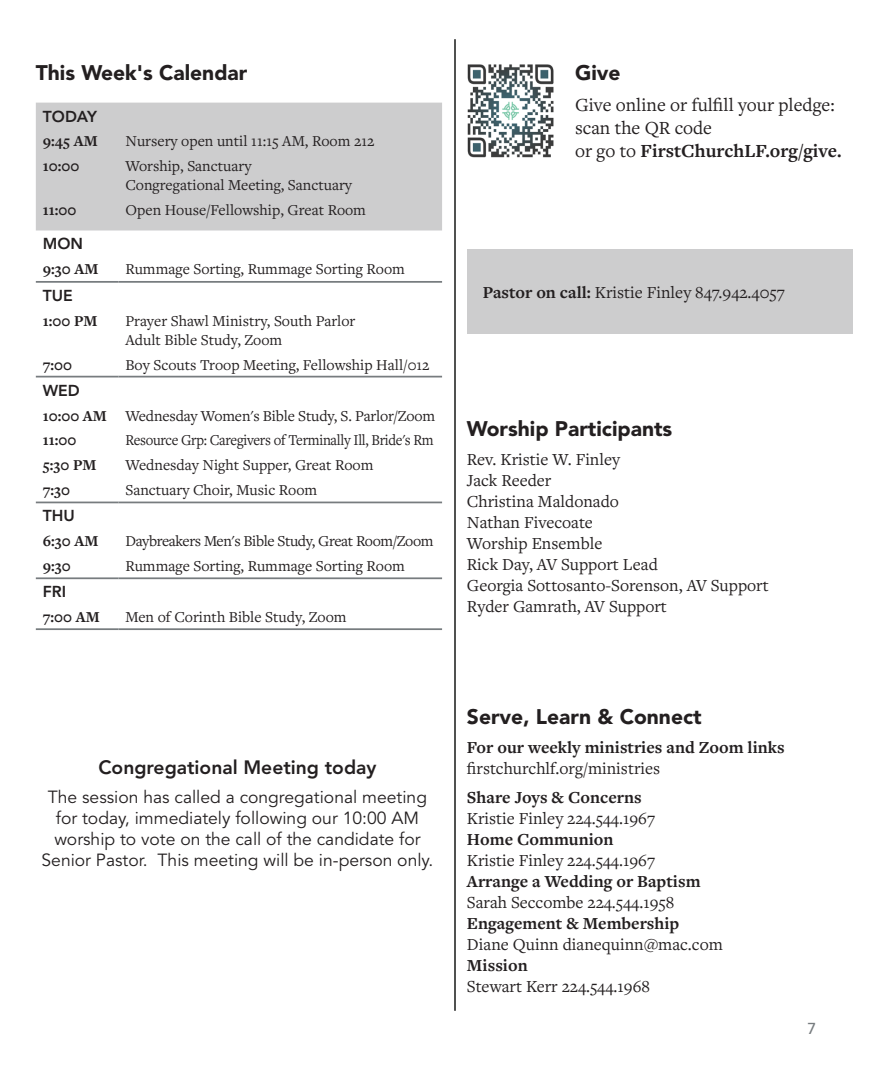
<style>
.page{position:relative;width:882px;height:1071px;background:#fff}
.page>*{position:absolute;margin:0;border:0;box-sizing:border-box;transform-origin:0 0}
.liturgy_heading{font:900 21px "Avenir LT Std";color:#231f20}
.t1{font:19.25px/23.1px "Freight Text Pro";color:#231f20}
.t2{font:800 19.25px "Avenir LT Std";color:#231f20}
.Leader{font:17.5px/21px "Freight Text Pro";color:#231f20}
.t3{font:17.5px/21px "Avenir LT Std";color:#231f20;text-align:center}
.t4{font:700 17.5px/21px "Freight Text Pro";color:#231f20}
.t5{font:15.75px/18.9px "Freight Text Pro";color:#231f20}
.t6{font:700 15.75px "Freight Text Pro";color:#231f20}
.t7{font:15.75px "Freight Text Pro";letter-spacing:-.02em;color:#231f20;scale:.93 1}
.t8{font:15.75px "Freight Text Pro";letter-spacing:-.025em;color:#231f20}
.t9{font:800 15.75px "Avenir LT Std";color:#231f20}
.t10{font:500 15.75px "Avenir LT Std";color:#777c7f}
.s1{font-weight:700}
.s2{font-weight:400}
</style>
<div class="page">
<div style="left:36px;top:103px;width:406px;height:128px;background:#cdcdce"></div>
<hr style="left:36px;top:281px;width:82px;height:2px;background:#777c7f">
<hr style="left:118px;top:281px;width:324px;height:2px;background:#777c7f">
<hr style="left:36px;top:376px;width:82px;height:1px;background:#777c7f">
<hr style="left:118px;top:376px;width:324px;height:1px;background:#777c7f">
<hr style="left:36px;top:502px;width:82px;height:1px;background:#777c7f">
<hr style="left:118px;top:502px;width:324px;height:1px;background:#777c7f">
<hr style="left:36px;top:577px;width:82px;height:2px;background:#777c7f">
<hr style="left:118px;top:577px;width:324px;height:2px;background:#777c7f">
<hr style="left:36px;top:628px;width:82px;height:2px;background:#777c7f">
<hr style="left:118px;top:628px;width:324px;height:2px;background:#777c7f">
<img style="left:467px;top:64px;width:87px;height:94px">
<hr style="left:454px;top:39px;width:2px;height:972px;background:#383938">
<div style="left:467px;top:249px;width:385px;height:85px;background:#cdcdce"></div>
<p class="liturgy_heading" style="left:36px;top:60px;width:213px">This Week's Calendar</p>
<p class="t9" style="left:43px;top:107px;width:56px">TODAY</p>
<p class="t6" style="left:43px;top:131px;width:57px">9:45 AM</p>
<p class="t5" style="left:125px;top:131px;width:251px">Nursery open until 11:15 AM, Room 212</p>
<p class="t6" style="left:43px;top:156px;width:38px">10:00</p>
<p class="t5" style="left:125px;top:156px;width:228px">Worship, Sanctuary<br>Congregational Meeting, Sanctuary</p>
<p class="t6" style="left:43px;top:200px;width:35px">11:00</p>
<p class="t5" style="left:125px;top:200px;width:242px">Open House/Fellowship, Great Room</p>
<p class="t9" style="left:43px;top:235px;width:42px">MON</p>
<p class="t6" style="left:43px;top:259px;width:57px">9:30 AM</p>
<p class="t5" style="left:125px;top:259px;width:281px">Rummage Sorting, Rummage Sorting Room</p>
<p class="t9" style="left:43px;top:286px;width:32px">TUE</p>
<p class="t6" style="left:43px;top:310px;width:56px">1:00 PM</p>
<p class="t5" style="left:125px;top:311px;width:231px">Prayer Shawl Ministry, South Parlor</p>
<p class="t5" style="left:125px;top:330px;width:158px">Adult Bible Study, Zoom</p>
<p class="t6" style="left:43px;top:354px;width:31px">7:00</p>
<p class="t5" style="left:125px;top:355px;width:306px">Boy Scouts Troop Meeting, Fellowship Hall/012</p>
<p class="t9" style="left:43px;top:381px;width:39px">WED</p>
<p class="t6" style="left:43px;top:405px;width:66px">10:00 AM</p>
<p class="t5" style="left:125px;top:405px;width:311px">Wednesday Women's Bible Study, S. Parlor/Zoom</p>
<p class="t6" style="left:43px;top:430px;width:35px">11:00</p>
<p class="t7" style="left:125px;top:430px;width:333px">Resource Grp: Caregivers of Terminally Ill, Bride's Rm</p>
<p class="t6" style="left:43px;top:455px;width:55px">5:30 PM</p>
<p class="t5" style="left:125px;top:455px;width:250px">Wednesday Night Supper, Great Room</p>
<p class="t6" style="left:43px;top:480px;width:29px">7:30</p>
<p class="t5" style="left:125px;top:480px;width:193px">Sanctuary Choir, Music Room</p>
<p class="t9" style="left:43px;top:507px;width:34px">THU</p>
<p class="t6" style="left:43px;top:531px;width:57px">6:30 AM</p>
<p class="t8" style="left:125px;top:531px;width:310px">Daybreakers Men's Bible Study, Great Room/Zoom</p>
<p class="t6" style="left:43px;top:556px;width:29px">9:30</p>
<p class="t5" style="left:125px;top:556px;width:281px">Rummage Sorting, Rummage Sorting Room</p>
<p class="t9" style="left:43px;top:582px;width:25px">FRI</p>
<p class="t6" style="left:43px;top:607px;width:58px">7:00 AM</p>
<p class="t5" style="left:125px;top:607px;width:223px">Men of Corinth Bible Study, Zoom</p>
<p class="liturgy_heading" style="left:575px;top:60px;width:47px">Give</p>
<p class="t1" style="left:575px;top:93px;width:268px">Give online or fulfill your pledge: scan the QR code<br>or go to <span class="s1">FirstChurchLF.org/give.</span></p>
<p class="Leader" style="left:483px;top:281px;width:304px"><span class="s1">Pastor on call:</span> Kristie Finley 847.942.4057</p>
<p class="liturgy_heading" style="left:467px;top:416px;width:207px">Worship Participants</p>
<p class="Leader" style="left:467px;top:448px;width:155px">Rev. Kristie W. Finley</p>
<p class="Leader" style="left:467px;top:469px;width:86px">Jack Reeder</p>
<p class="Leader" style="left:467px;top:490px;width:154px">Christina Maldonado</p>
<p class="Leader" style="left:467px;top:511px;width:127px">Nathan Fivecoate</p>
<p class="Leader" style="left:467px;top:532px;width:137px">Worship Ensemble</p>
<p class="Leader" style="left:467px;top:553px;width:192px">Rick Day, AV Support Lead</p>
<p class="Leader" style="left:467px;top:574px;width:303px">Georgia Sottosanto-Sorenson, AV Support</p>
<p class="Leader" style="left:467px;top:595px;width:201px">Ryder Gamrath, AV Support</p>
<p class="t2" style="left:98px;top:756px;width:280px">Congregational Meeting today</p>
<p class="t3" style="left:42px;top:787px;width:393px">The session has called a congregational meeting for today, immediately following our 10:00 AM worship to vote on the call of the candidate for Senior Pastor. This meeting will be in-person only.</p>
<p class="liturgy_heading" style="left:467px;top:704px;width:236px">Serve, Learn &amp; Connect</p>
<p class="t4" style="left:467px;top:736px;width:319px">For our weekly ministries and Zoom links <span class="s2">firstchurchlf.org/ministries</span></p>
<p class="Leader" style="left:467px;top:786px;width:190px"><span class="s1">Share Joys &amp; Concerns<br></span>Kristie Finley 224.544.1967</p>
<p class="Leader" style="left:467px;top:828px;width:190px"><span class="s1">Home Communion<br></span>Kristie Finley 224.544.1967</p>
<p class="Leader" style="left:467px;top:870px;width:235px"><span class="s1">Arrange a Wedding or Baptism<br></span>Sarah Seccombe 224.544.1958</p>
<p class="Leader" style="left:467px;top:912px;width:257px"><span class="s1">Engagement &amp; Membership<br></span>Diane Quinn dianequinn@mac.com</p>
<p class="Leader" style="left:467px;top:954px;width:185px"><span class="s1">Mission<br></span>Stewart Kerr 224.544.1968</p>
<p class="t10" style="left:808px;top:1019px;width:10px">7</p>
</div>
